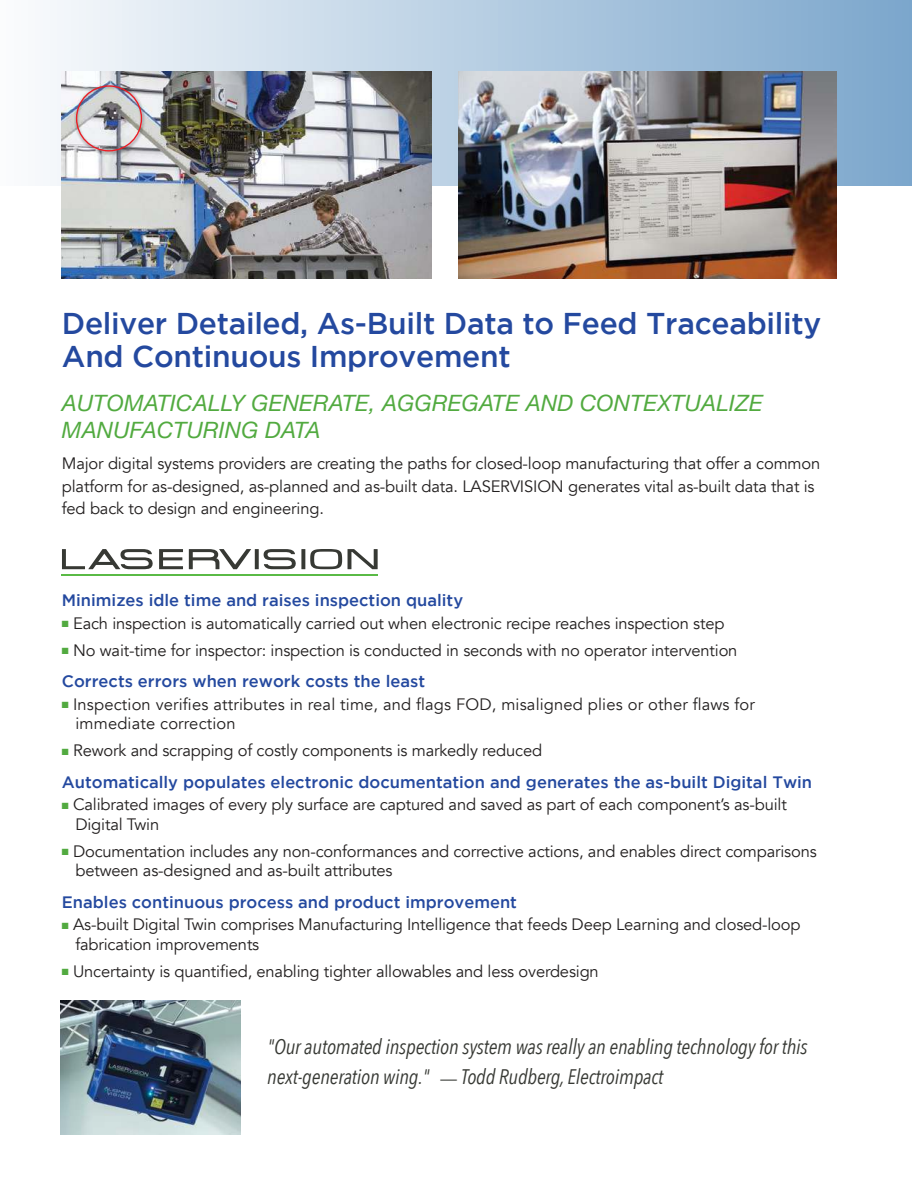
<style>
.page{position:relative;width:912px;height:1188px;background:#fff}
.page>*{position:absolute;margin:0;border:0;box-sizing:border-box;transform-origin:0 0}
.t1{font:500 30px/33px "Gotham";letter-spacing:-.01em;color:#24499f}
.t2{font:italic 22.5px/27px "Helvetica Neue";letter-spacing:.01em;color:#52aa40}
.t3{font:italic 21px/30px "Avenir Next Condensed";letter-spacing:-.01em;color:#373934}
.t4{font:16.5px/19.5px "Avenir";letter-spacing:-.01em;color:#221f1f}
.t5{font:500 16.5px "Gotham";color:#24499f}
.t6{font:16.5px/19.5px "Avenir";letter-spacing:.01em;color:#221f1f}
.s1{color:#52aa40}
.s2{font-family:"Avenir";font-style:normal;font-size:16.5px}
</style>
<div class="page">
<div style="left:0;top:0;width:911px;height:186px;background:linear-gradient(to right,#fbfcfd,#7ba6cb)"></div>
<img style="left:60px;top:1001px;width:180px;height:133px">
<img style="left:62px;top:72px;width:369px;height:207px">
<div style="left:74px;top:84px;width:72px;height:71px;background:#221f1f;opacity:.55"></div>
<div style="left:76px;top:85px;width:66px;height:66px;border:1px solid #ed1c24;border-radius:50%"></div>
<img style="left:458px;top:72px;width:378px;height:207px">
<svg style="left:255px;top:549px;width:4px;height:20px"></svg>
<svg style="left:263px;top:549px;width:33px;height:20px"></svg>
<svg style="left:301px;top:549px;width:4px;height:20px"></svg>
<svg style="left:159px;top:549px;width:24px;height:20px"></svg>
<svg style="left:62px;top:549px;width:91px;height:20px"></svg>
<svg style="left:310px;top:549px;width:67px;height:20px"></svg>
<svg style="left:189px;top:549px;width:62px;height:20px"></svg>
<hr style="left:62px;top:574px;width:316px;height:2px;background:#5aba46">
<h1 class="t1" style="left:62px;top:309px;width:760px">Deliver Detailed, As-Built Data to Feed Traceability<br>And Continuous Improvement</h1>
<h2 class="t2" style="left:62px;top:390px;width:702px">AUTOMATICALLY GENERATE, AGGREGATE AND CONTEXTUALIZE<br>MANUFACTURING DATA</h2>
<p class="t4" style="left:62px;top:452px;width:759px;line-height:22.5px">Major digital systems providers are creating the paths for closed-loop manufacturing that offer a common platform for as-designed, as-planned and as-built data. LASERVISION generates vital as-built data that is fed back to design and engineering.</p>
<p class="t5" style="left:62px;top:594px;width:402px">Minimizes idle time and raises inspection quality</p>
<p class="t4" style="left:62px;top:615px;width:664px"><span class="s1">■</span> Each inspection is automatically carried out when electronic recipe reaches inspection step</p>
<p class="t4" style="left:62px;top:642px;width:676px"><span class="s1">■</span> No wait-time for inspector: inspection is conducted in seconds with no operator intervention</p>
<p class="t5" style="left:62px;top:675px;width:364px">Corrects errors when rework costs the least</p>
<p class="t6" style="left:75px;top:694px;width:681px;text-indent:-13px"><span class="s1">■</span> Inspection verifies attributes in real time, and flags FOD, misaligned plies or other flaws for immediate correction</p>
<p class="t4" style="left:62px;top:741px;width:481px"><span class="s1">■</span> Rework and scrapping of costly components is markedly reduced</p>
<p class="t5" style="left:62px;top:775px;width:751px">Automatically populates electronic documentation and generates the as-built Digital Twin</p>
<p class="t4" style="left:75px;top:795px;width:712px;text-indent:-13px"><span class="s1">■</span> Calibrated images of every ply surface are captured and saved as part of each component’s as-built<br>Digital Twin</p>
<p class="t4" style="left:75px;top:841px;width:742px;text-indent:-13px"><span class="s1">■</span> Documentation includes any non-conformances and corrective actions, and enables direct comparisons between as-designed and as-built attributes</p>
<p class="t5" style="left:62px;top:895px;width:456px">Enables continuous process and product improvement</p>
<p class="t4" style="left:75px;top:915px;width:726px;text-indent:-13px"><span class="s1">■</span> As-built Digital Twin comprises Manufacturing Intelligence that feeds Deep Learning and closed-loop fabrication improvements</p>
<p class="t4" style="left:62px;top:961px;width:538px"><span class="s1">■</span> Uncertainty is quantified, enabling tighter allowables and less overdesign</p>
<p class="t3" style="left:267px;top:1033px;width:541px">"Our automated inspection system was really an enabling technology for this next-generation wing." <span class="s2">—</span> Todd Rudberg, Electroimpact</p>
</div>
